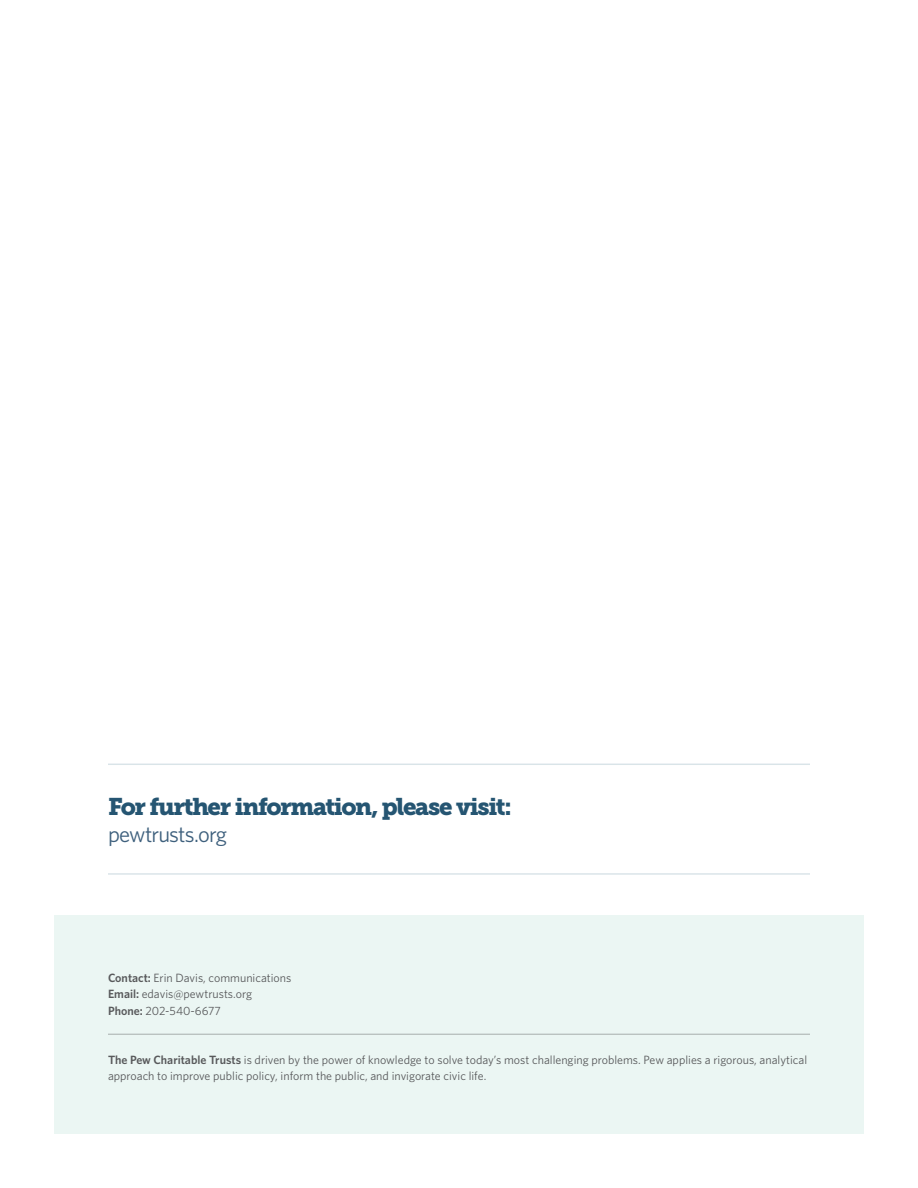
<style>
.page{position:relative;width:918px;height:1188px;background:#fff}
.page>*{position:absolute;margin:0;border:0;box-sizing:border-box;transform-origin:0 0}
.t1{font:24px "Museo Slab 900";letter-spacing:-.055em;color:#255572}
.t2{font:22.5px "Whitney";letter-spacing:-.04em;color:#3e607d}
.t3{font:12px/16.5px "Whitney";color:#58595b}
.s1{font-weight:600}
</style>
<div class="page">
<div style="left:54px;top:915px;width:810px;height:219px;background:#ebf6f3"></div>
<hr style="left:108px;top:764px;width:702px;height:1px;background:#004a69">
<hr style="left:108px;top:873px;width:702px;height:2px;background:#004a69">
<hr style="left:108px;top:1034px;width:702px;height:1px;background:#000">
<h1 class="t1" style="left:108px;top:793px;width:405px">For further information, please visit:</h1>
<h2 class="t2" style="left:108px;top:820px;width:121px">pewtrusts.org</h2>
<p class="t3" style="left:108px;top:969px;width:185px"><span class="s1">Contact:</span> Erin Davis, communications<br><span class="s1">Email:</span> edavis@pewtrusts.org<br><span class="s1">Phone:</span> 202-540-6677</p>
<p class="t3" style="left:108px;top:1051px;width:701px"><span class="s1">The Pew Charitable Trusts</span> is driven by the power of knowledge to solve today’s most challenging problems. Pew applies a rigorous, analytical approach to improve public policy, inform the public, and invigorate civic life.</p>
</div>
